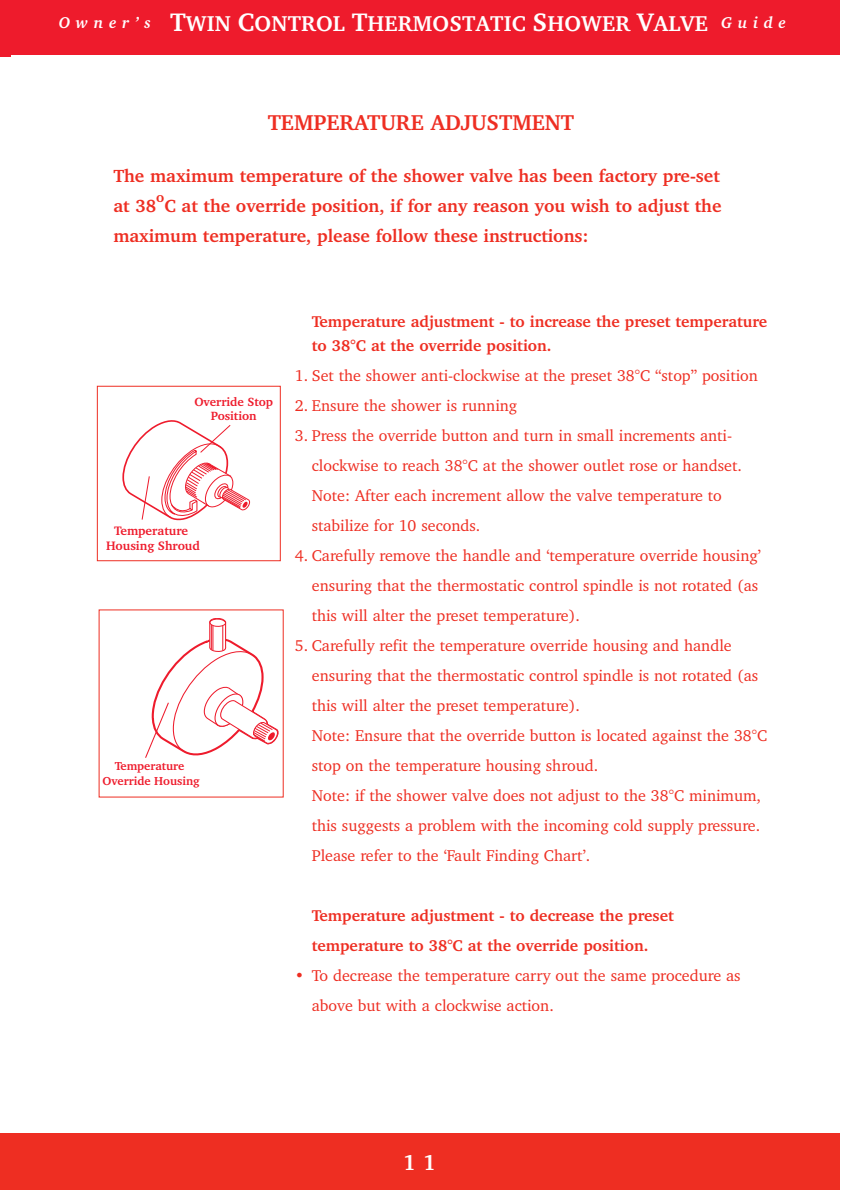
<style>
.page{position:relative;width:842px;height:1190px;background:#fff}
.page>*{position:absolute;margin:0;border:0;box-sizing:border-box;transform-origin:0 0}
.t1{font:700 22px "Charter IT Cby BT";letter-spacing:.01em;color:#fff}
.t2{font:700 22px "Charter IT Cby BT";color:#ee2e22}
.t3{font:700 18px/30px "Charter IT Cby BT";color:#ee2e22}
.t4{font:16px/30px "Charter IT Cby BT";color:#ee2e22}
.t5{font:700 16px/24px "Charter IT Cby BT";color:#ee2e22}
.t6{font:italic 700 16px "Charter IT Cby BT";letter-spacing:.35em;color:#fff}
.t7{font:700 14px "Charter IT Cby BT";color:#ee2e22}
.t8{font:700 12.6px/15px "Charter IT Cby BT";color:#ee1b2c;text-align:center}
.t9{font:700 12.2px/14.6px "Charter IT Cby BT";color:#ee1b2c;text-align:center}
.t10{font:700 11.8px/14.4px "Charter IT Cby BT";color:#ee1b2c;text-align:center}
.s1{font-size:26px}
.s2{font-style:italic;font-size:16px}
</style>
<div class="page">
<div style="left:0;top:0;width:10px;height:57px;background:#ee1b2c"></div>
<div style="left:2px;top:0;width:838px;height:55px;background:#ee1b2c"></div>
<div style="left:0;top:1134px;width:840px;height:56px;background:#ee2e22"></div>
<svg style="left:122px;top:420px;width:128px;height:101px"></svg>
<div style="left:97px;top:386px;width:184px;height:175px;border:1px solid #ee2e22"></div>
<svg style="left:145px;top:618px;width:134px;height:140px"></svg>
<p class="t6" style="left:59px;top:16px;width:72px">Owner</p>
<h1 class="t1" style="left:170px;top:15px;width:617px"><span class="s1">T</span>WIN <span class="s1">C</span>ONTROL <span class="s1">T</span>HERMOSTATIC <span class="s1">S</span>HOWER <span class="s1">V</span>ALVE <span class="s2">G u i d e</span></h1>
<h1 class="t2" style="left:268px;top:114px;width:308px">TEMPERATURE ADJUSTMENT</h1>
<p class="t3" style="left:113px;top:162px;width:610px">The maximum temperature of the shower valve has been factory pre-set at 38 C at the override position, if for any reason you wish to adjust the</p>
<p class="t7" style="left:156px;top:192px;width:10px">o</p>
<p class="t3" style="left:113px;top:222px;width:477px">maximum temperature, please follow these instructions:</p>
<p class="t9" style="left:194px;top:395px;width:80px">Override Stop<br>Position</p>
<p class="t8" style="left:106px;top:524px;width:95px">Temperature<br>Housing Shroud</p>
<p class="t10" style="left:103px;top:760px;width:99px">Temperature<br>Override Housing</p>
<p class="t5" style="left:312px;top:311px;width:457px">Temperature adjustment - to increase the preset temperature to 38°C at the override position.</p>
<p class="t4" style="left:295px;top:362px;width:465px">1. Set the shower anti-clockwise at the preset 38°C “stop” position</p>
<p class="t4" style="left:295px;top:392px;width:224px">2. Ensure the shower is running</p>
<p class="t4" style="left:312px;top:422px;width:432px;text-indent:-17px">3. Press the override button and turn in small increments anti&shy;clockwise to reach 38°C at the shower outlet rose or handset.<br>Note: After each increment allow the valve temperature to stabilize for 10 seconds.</p>
<p class="t4" style="left:312px;top:542px;width:451px;text-indent:-17px">4. Carefully remove the handle and ‘temperature override housing’ ensuring that the thermostatic control spindle is not rotated (as this will alter the preset temperature).</p>
<p class="t4" style="left:312px;top:632px;width:457px;text-indent:-17px">5. Carefully refit the temperature override housing and handle ensuring that the thermostatic control spindle is not rotated (as this will alter the preset temperature).<br>Note: Ensure that the override button is located against the 38°C stop on the temperature housing shroud.<br>Note: if the shower valve does not adjust to the 38°C minimum, this suggests a problem with the incoming cold supply pressure.<br>Please refer to the ‘Fault Finding Chart’.</p>
<p class="t5" style="left:312px;top:902px;width:363px;line-height:30px">Temperature adjustment - to decrease the preset temperature to 38°C at the override position.</p>
<p class="t4" style="left:312px;top:962px;width:430px;text-indent:-17px">• To decrease the temperature carry out the same procedure as above but with a clockwise action.</p>
<h1 class="t1" style="left:403px;top:1154px;width:35px">1 1</h1>
</div>
